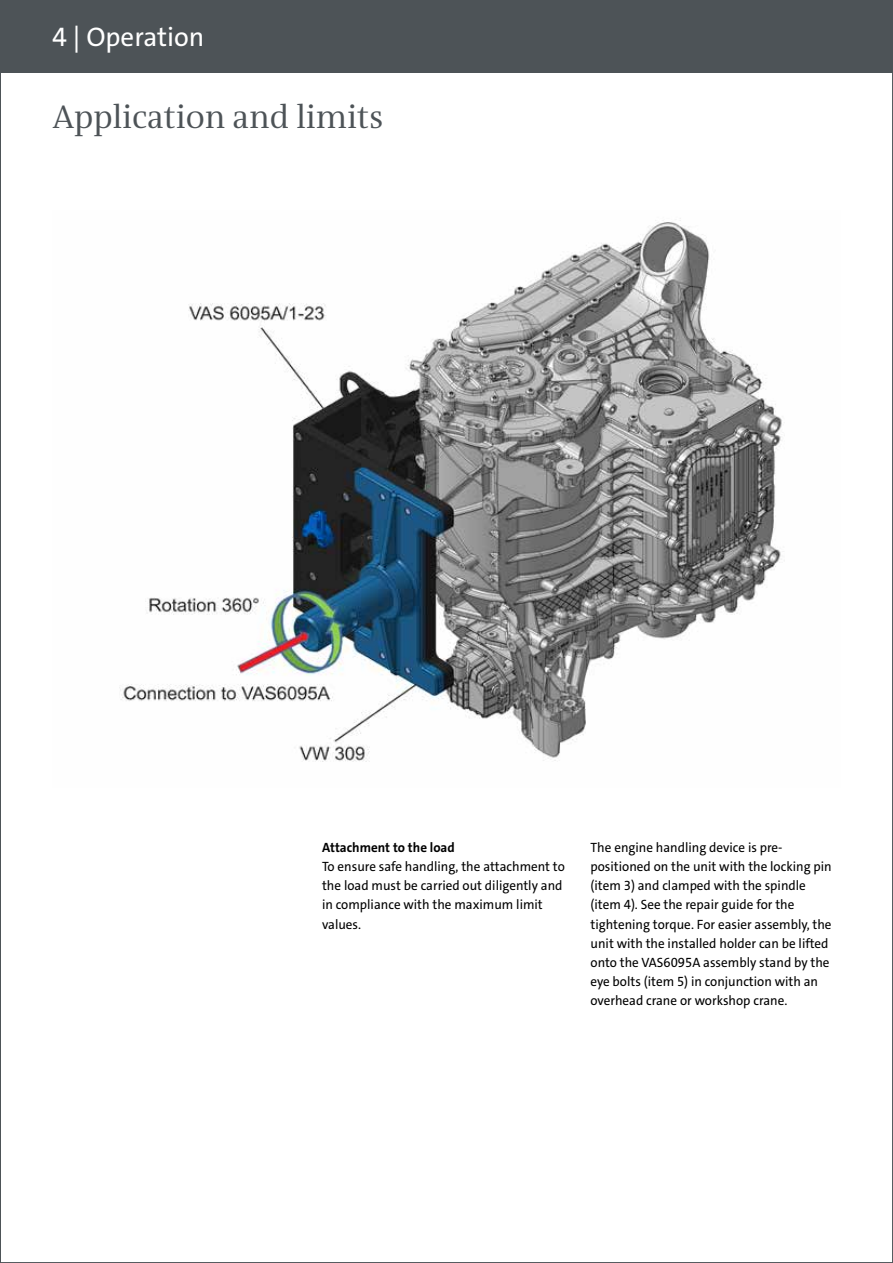
<style>
.page{position:relative;width:893px;height:1263px;background:#fff}
.page>*{position:absolute;margin:0;border:0;box-sizing:border-box;transform-origin:0 0}
.t1{font:33px "VWAG The Antiqua";color:#4d5357}
.t2{font:27px "VWAG The Sans";color:#fff}
.t3{font:13.5px/19.2px "VWAG The Sans";color:#000}
.t4{font:700 13.5px "VWAG The Sans";color:#000}
</style>
<div class="page">
<div style="left:0;top:0;width:893px;height:72px;background:#4d5357"></div>
<img style="left:119px;top:218px;width:666px;height:544px">
<h2 class="t2" style="left:52px;top:20px;width:154px">4 | Operation</h2>
<h1 class="t1" style="left:53px;top:95px;width:332px">Application and limits</h1>
<p class="t4" style="left:322px;top:839px;width:134px">Attachment to the load</p>
<p class="t3" style="left:322px;top:857px;width:244px">To ensure safe handling, the attachment to the load must be carried out diligently and in compliance with the maximum limit values.</p>
<p class="t3" style="left:590px;top:838px;width:243px">The engine handling device is pre&shy;positioned on the unit with the locking pin (item 3) and clamped with the spindle (item 4). See the repair guide for the tightening torque. For easier assembly, the unit with the installed holder can be lifted onto the VAS6095A assembly stand by the eye bolts (item 5) in conjunction with an overhead crane or workshop crane.</p>
</div>
